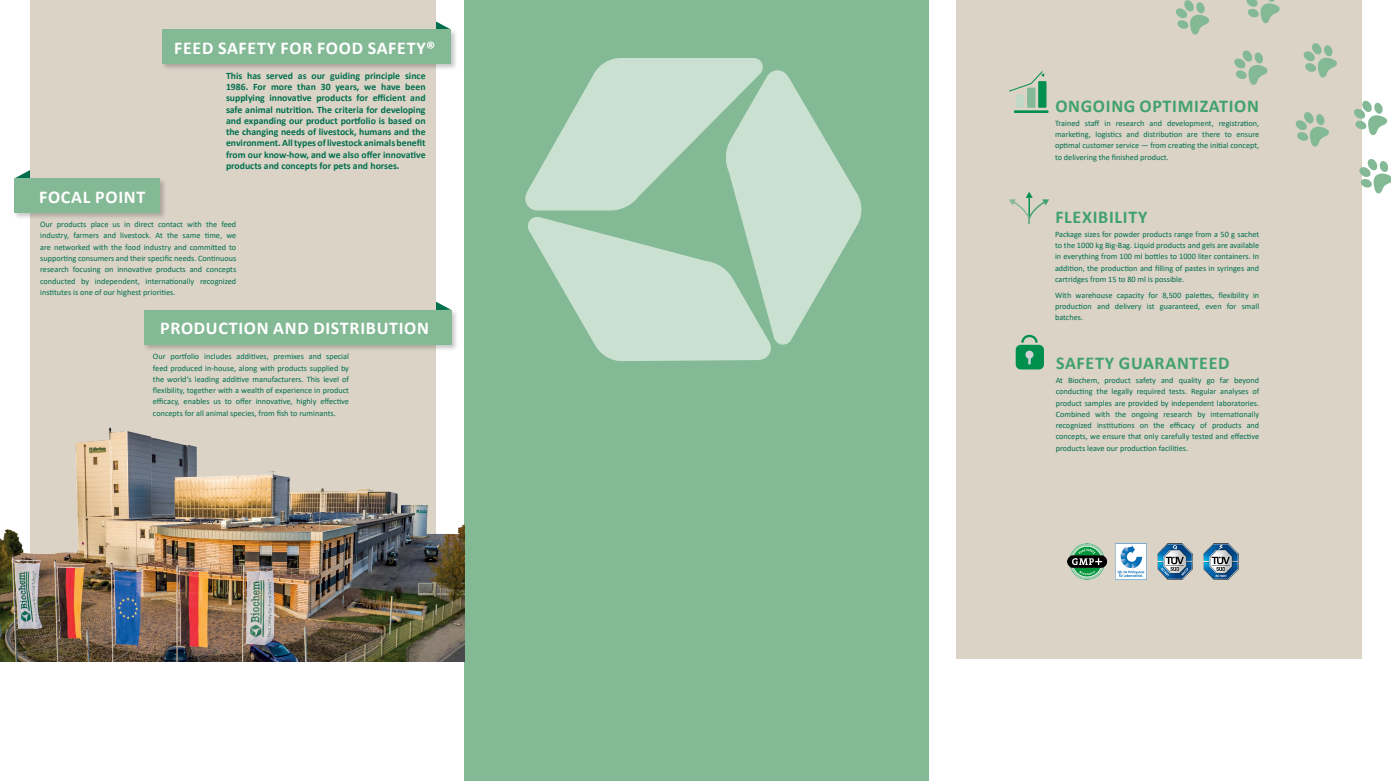
<style>
.page{position:relative;width:1391px;height:781px;background:#fff}
.page>*{position:absolute;margin:0;border:0;box-sizing:border-box;transform-origin:0 0}
.t1{font:700 18px "Calibri";letter-spacing:.04em;color:#fff}
.t2{font:700 18px "Calibri";letter-spacing:.04em;color:#41a16d}
.t3{font:700 9.75px/11.2px "Calibri";color:#016f4e;text-align:justify}
.t4{font:8.25px/11.2px "Calibri";color:#016f4e;text-align:justify}
</style>
<div class="page">
<svg style="left:435px;top:21px;width:15px;height:8px"></svg>
<svg style="left:435px;top:301px;width:15px;height:8px"></svg>
<div style="left:463px;top:659px;width:465px;height:121px;background:#84b995"></div>
<div style="left:464px;top:0;width:464px;height:659px;background:#84b995"></div>
<svg style="left:525px;top:58px;width:337px;height:303px"></svg>
<div style="left:956px;top:0;width:405px;height:658px;background:#dad3c6"></div>
<img style="left:1067px;top:543px;width:171px;height:36px">
<svg style="left:1359px;top:159px;width:31px;height:34px"></svg>
<svg style="left:1354px;top:101px;width:33px;height:34px"></svg>
<svg style="left:1295px;top:112px;width:33px;height:35px"></svg>
<svg style="left:1303px;top:43px;width:33px;height:35px"></svg>
<svg style="left:1246px;top:0;width:33px;height:23px"></svg>
<svg style="left:1234px;top:50px;width:33px;height:35px"></svg>
<svg style="left:1176px;top:0;width:33px;height:35px"></svg>
<div style="left:1016px;top:94px;width:8px;height:14px;background:#c0d8c5"></div>
<div style="left:1027px;top:88px;width:8px;height:20px;background:#84b995"></div>
<div style="left:1038px;top:81px;width:8px;height:27px;background:#008f4d"></div>
<hr style="left:1013px;top:110px;width:35px;height:3px;background:#008f4d">
<svg style="left:1009px;top:71px;width:35px;height:21px"></svg>
<svg style="left:1009px;top:192px;width:40px;height:32px"></svg>
<div style="left:1015px;top:344px;width:29px;height:25px;background:#008f4d;border-radius:5px"></div>
<div style="left:1025px;top:350px;width:8px;height:8px;background:#d1d2d4;border-radius:50%"></div>
<svg style="left:1028px;top:358px;width:2px;height:6px"></svg>
<svg style="left:1020px;top:334px;width:18px;height:11px"></svg>
<div style="left:30px;top:0;width:405px;height:622px;background:#dad3c6"></div>
<div style="left:161px;top:29px;width:297px;height:42px;background:#231f20;opacity:.25"></div>
<div style="left:162px;top:30px;width:289px;height:34px;background:#84b995"></div>
<svg style="left:15px;top:170px;width:15px;height:8px"></svg>
<div style="left:13px;top:178px;width:154px;height:42px;background:#231f20;opacity:.25"></div>
<div style="left:14px;top:179px;width:146px;height:34px;background:#84b995"></div>
<div style="left:143px;top:309px;width:315px;height:42px;background:#231f20;opacity:.25"></div>
<div style="left:144px;top:310px;width:307px;height:34px;background:#84b995"></div>
<img style="left:0;top:362px;width:464px;height:299px">
<p class="t1" style="left:39px;top:184px;width:108px">FOCAL POINT</p>
<p class="t1" style="left:174px;top:35px;width:262px">FEED SAFETY FOR FOOD SAFETY®</p>
<p class="t3" style="left:226px;top:70px;width:201px">This has served as our guiding principle since 1986. For more than 30 years, we have been supplying innovative products for efficient and safe animal nutrition. The criteria for developing and expanding our product portfolio is based on the changing needs of livestock, humans and the environment. All types of livestock animals benefit from our know-how, and we also offer innovative products and concepts for pets and horses.</p>
<p class="t4" style="left:40px;top:218px;width:198px">Our products place us in direct contact with the feed industry, farmers and livestock. At the same time, we are networked with the food industry and committed to supporting consumers and their specific needs. Continuous research focusing on innovative products and concepts conducted by independent, internationally recognized institutes is one of our highest priorities.</p>
<p class="t1" style="left:160px;top:315px;width:270px">PRODUCTION AND DISTRIBUTION</p>
<p class="t4" style="left:153px;top:350px;width:198px">Our portfolio includes additives, premixes and special feed produced in-house, along with products supplied by the world‘s leading additive manufacturers. This level of flexibility, together with a wealth of experience in product efficacy, enables us to offer innovative, highly effective concepts for all animal species, from fish to ruminants.</p>
<p class="t2" style="left:1055px;top:93px;width:205px">ONGOING OPTIMIZATION</p>
<p class="t4" style="left:1055px;top:117px;width:206px">Trained staff in research and development, registration, marketing, logistics and distribution are there to ensure optimal customer service — from creating the initial concept, to delivering the finished product.</p>
<p class="t2" style="left:1055px;top:204px;width:93px">FLEXIBILITY</p>
<p class="t4" style="left:1055px;top:228px;width:206px">Package sizes for powder products range from a 50 g sachet to the 1000 kg Big-Bag. Liquid products and gels are available in everything from 100 ml bottles to 1000 liter containers. In addition, the production and filling of pastes in syringes and cartridges from 15 to 80 ml is possible.</p>
<p class="t4" style="left:1055px;top:289px;width:206px">With warehouse capacity for 8,500 palettes, flexibility in production and delivery ist guaranteed, even for small batches.</p>
<p class="t2" style="left:1056px;top:350px;width:175px">SAFETY GUARANTEED</p>
<p class="t4" style="left:1055px;top:374px;width:205px">At Biochem, product safety and quality go far beyond conducting the legally required tests. Regular analyses of product samples are provided by independent laboratories.<br>Combined with the ongoing research by internationally recognized institutions on the efficacy of products and concepts, we ensure that only carefully tested and effective products leave our production facilities.</p>
</div>
